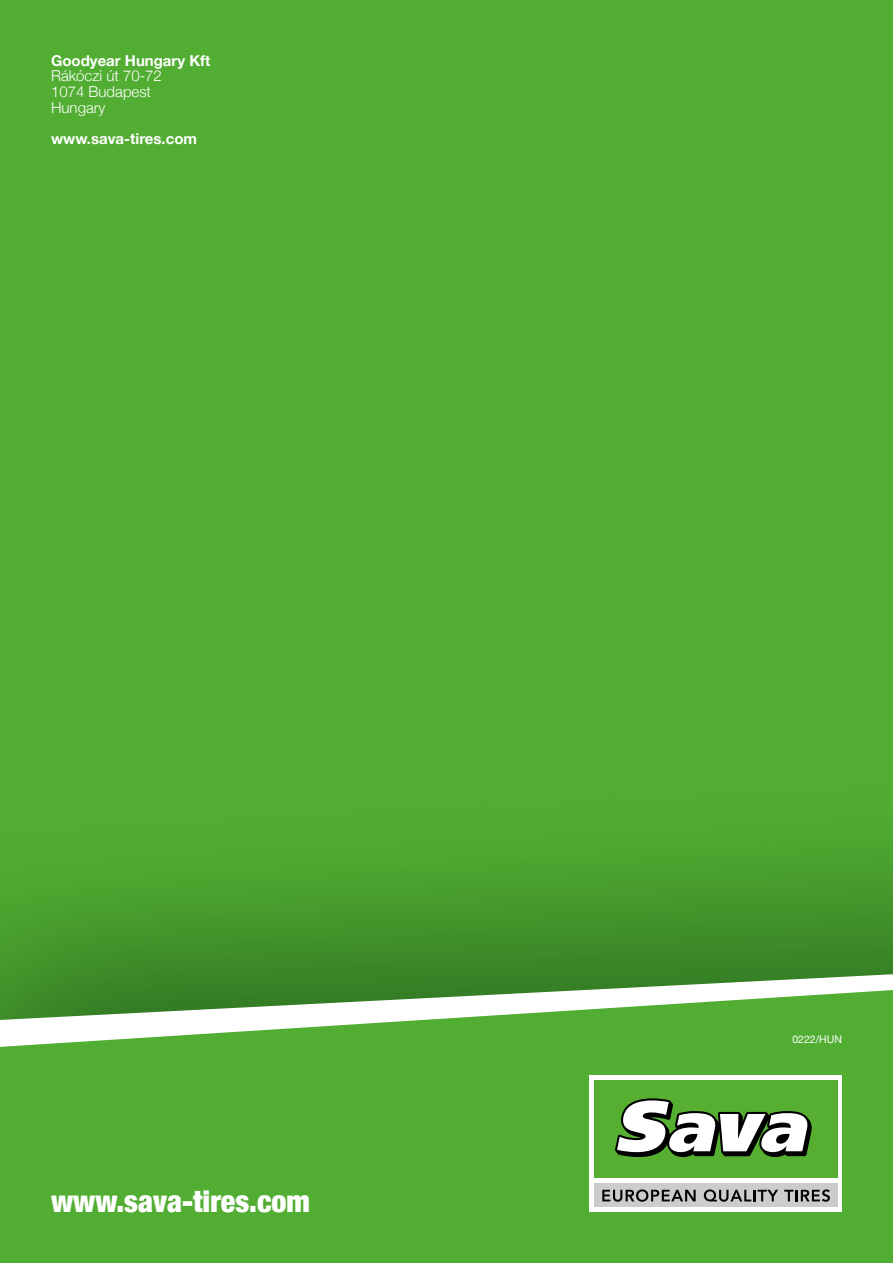
<style>
.page{position:relative;width:893px;height:1263px;background:#52ae32}
.page>*{position:absolute;margin:0;border:0;box-sizing:border-box;transform-origin:0 0}
.t1{font:900 condensed 30px "Helvetica Neue";color:#fff}
.t2{font:700 15px "Helvetica Neue";color:#fff}
.t3{font:300 15px/15.8px "Helvetica Neue";color:#fff}
.t4{font:10.5px "Helvetica Neue";color:#fff}
</style>
<div class="page">
<svg style="left:0;top:850px;width:893px;height:124px"></svg>
<svg style="left:0;top:974px;width:893px;height:16px;background:#5a994b"></svg>
<svg style="left:0;top:990px;width:893px;height:222px"></svg>
<div style="left:590px;top:1076px;width:252px;height:136px;background:#fff"></div>
<div style="left:594px;top:1080px;width:243px;height:98px;background:#56af31"></div>
<svg style="left:615px;top:1098px;width:197px;height:59px"></svg>
<div style="left:594px;top:1183px;width:243px;height:24px;background:#ccc"></div>
<svg style="left:602px;top:1189px;width:94px;height:13px"></svg>
<svg style="left:704px;top:1189px;width:74px;height:13px"></svg>
<svg style="left:784px;top:1189px;width:46px;height:13px"></svg>
<p class="t2" style="left:51px;top:49px;width:161px">Goodyear Hungary Kft</p>
<p class="t3" style="left:51px;top:67px;width:112px">Rákóczi út 70-72<br>1074 Budapest<br>Hungary</p>
<p class="t2" style="left:51px;top:127px;width:148px">www.sava-tires.com</p>
<h1 class="t1" style="left:51px;top:1176px;width:260px">www.sava-tires.com</h1>
<p class="t4" style="left:792px;top:1031px;width:51px">0222/HUN</p>
</div>
